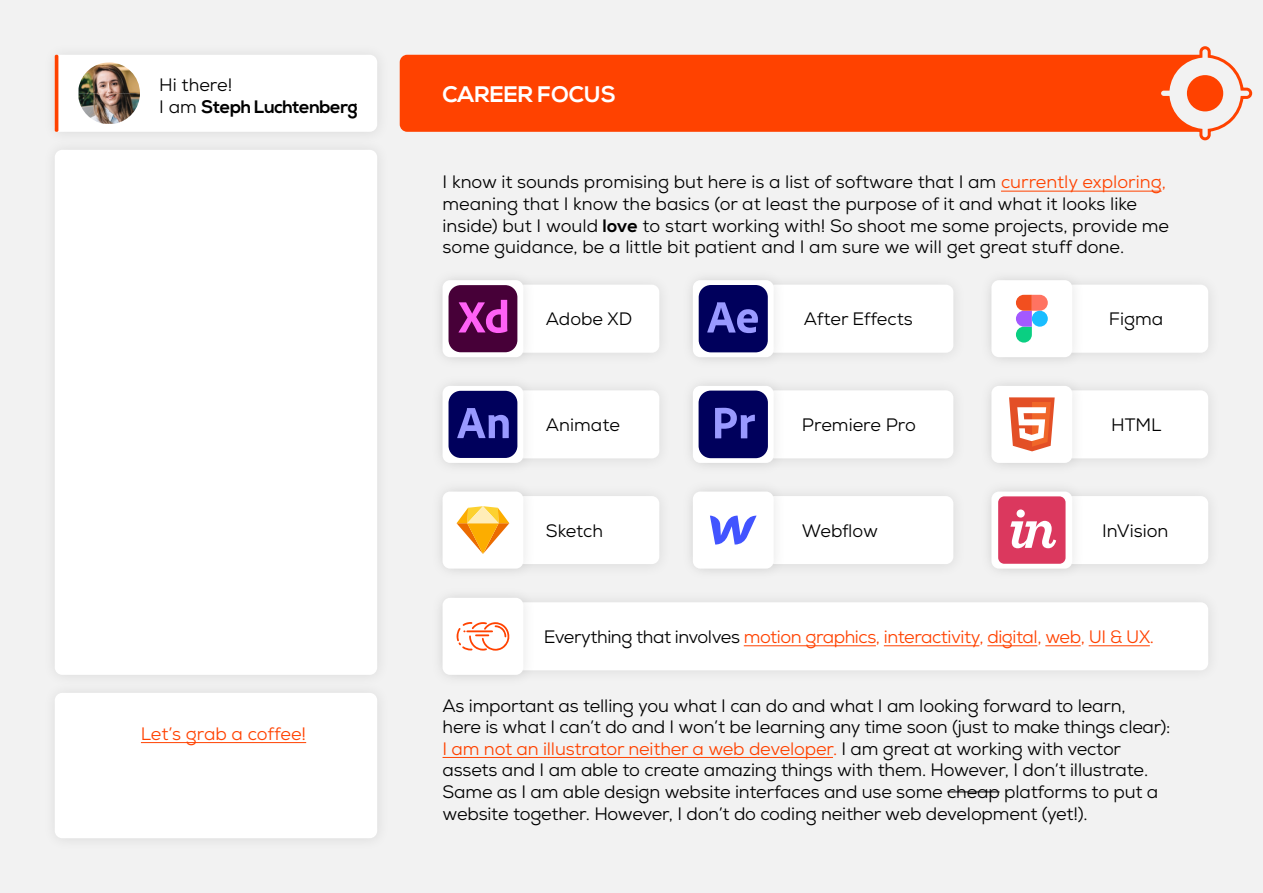
<style>
.page{position:relative;width:1263px;height:893px;background:#fff}
.page>*{position:absolute;margin:0;border:0;box-sizing:border-box;transform-origin:0 0}
.t1{font:700 22.5px "Nexa";color:#fff}
.t2{font:18px/21.6px "Nexa";letter-spacing:-.01em;color:#000}
.t3{font:18px "Nexa";letter-spacing:-.025em;color:#ff4200}
.t4{font:700 18px/22.4px "Nexa";letter-spacing:-.025em;color:#000}
.s1{font-weight:400}
.s2{color:#ff4200}
.s3{font-weight:700}
.s4{color:#000}
</style>
<div class="page">
<div style="left:0;top:0;width:1262px;height:893px;background:#f2f2f2"></div>
<div style="left:42px;top:137px;width:349px;height:551px;background:#ededed"></div>
<div style="left:55px;top:150px;width:322px;height:525px;background:#fff;border-radius:8px"></div>
<div style="left:42px;top:42px;width:349px;height:103px;background:#eee"></div>
<div style="left:54px;top:55px;width:323px;height:77px;background:#fff"></div>
<div style="left:42px;top:680px;width:349px;height:171px;background:#eee"></div>
<div style="left:55px;top:693px;width:322px;height:145px;background:#fff;border-radius:8px"></div>
<div style="left:400px;top:55px;width:808px;height:77px;background:#ff4200;border-radius:8px"></div>
<hr style="left:55px;top:55px;width:3px;height:77px;background:#ff4200;border-radius:2px">
<img style="left:79px;top:62px;width:61px;height:62px">
<hr style="left:442px;top:757px;width:391px;height:1px;background:#ff4200">
<hr style="left:947px;top:791px;width:52px;height:1px;background:#000">
<hr style="left:1001px;top:191px;width:161px;height:1px;background:#ff4200">
<div style="left:447px;top:285px;width:212px;height:68px;background:#fff;border-radius:8px"></div>
<div style="left:430px;top:267px;width:106px;height:104px;background:#000;opacity:.1"></div>
<div style="left:442px;top:280px;width:81px;height:77px;background:#fff;border-radius:8px"></div>
<div style="left:447px;top:390px;width:212px;height:68px;background:#fff;border-radius:8px"></div>
<div style="left:430px;top:373px;width:106px;height:103px;background:#000;opacity:.1"></div>
<div style="left:442px;top:386px;width:81px;height:77px;background:#fff;border-radius:8px"></div>
<div style="left:434px;top:483px;width:238px;height:94px;background:#eee"></div>
<div style="left:447px;top:496px;width:212px;height:68px;background:#fff;border-radius:8px"></div>
<div style="left:430px;top:478px;width:106px;height:104px;background:#000;opacity:.1"></div>
<div style="left:442px;top:492px;width:81px;height:77px;background:#fff;border-radius:8px"></div>
<div style="left:697px;top:285px;width:256px;height:68px;background:#fff;border-radius:8px"></div>
<div style="left:679px;top:267px;width:108px;height:104px;background:#000;opacity:.1"></div>
<div style="left:693px;top:280px;width:81px;height:77px;background:#fff;border-radius:8px"></div>
<div style="left:697px;top:390px;width:256px;height:68px;background:#fff;border-radius:8px"></div>
<div style="left:679px;top:373px;width:108px;height:103px;background:#000;opacity:.1"></div>
<div style="left:693px;top:386px;width:81px;height:77px;background:#fff;border-radius:8px"></div>
<div style="left:684px;top:483px;width:282px;height:94px;background:#eee"></div>
<div style="left:697px;top:496px;width:256px;height:68px;background:#fff;border-radius:8px"></div>
<div style="left:679px;top:478px;width:108px;height:104px;background:#000;opacity:.1"></div>
<div style="left:693px;top:492px;width:81px;height:77px;background:#fff;border-radius:8px"></div>
<div style="left:996px;top:285px;width:212px;height:68px;background:#fff;border-radius:8px"></div>
<div style="left:978px;top:267px;width:107px;height:104px;background:#000;opacity:.1"></div>
<div style="left:991px;top:280px;width:81px;height:77px;background:#fff;border-radius:8px"></div>
<div style="left:996px;top:390px;width:212px;height:68px;background:#fff;border-radius:8px"></div>
<div style="left:978px;top:373px;width:107px;height:103px;background:#000;opacity:.1"></div>
<div style="left:991px;top:386px;width:81px;height:77px;background:#fff;border-radius:8px"></div>
<div style="left:983px;top:483px;width:238px;height:94px;background:#eee"></div>
<div style="left:996px;top:496px;width:212px;height:68px;background:#fff;border-radius:8px"></div>
<div style="left:978px;top:478px;width:107px;height:104px;background:#000;opacity:.1"></div>
<div style="left:991px;top:492px;width:81px;height:77px;background:#fff;border-radius:8px"></div>
<div style="left:434px;top:589px;width:788px;height:95px;background:#eee"></div>
<div style="left:447px;top:602px;width:761px;height:68px;background:#fff;border-radius:8px"></div>
<div style="left:430px;top:585px;width:106px;height:103px;background:#000;opacity:.1"></div>
<div style="left:442px;top:598px;width:81px;height:77px;background:#fff;border-radius:8px"></div>
<hr style="left:744px;top:645px;width:132px;height:1px;background:#ff4200">
<hr style="left:884px;top:645px;width:95px;height:1px;background:#ff4200">
<hr style="left:987px;top:645px;width:50px;height:1px;background:#ff4200">
<hr style="left:1045px;top:645px;width:36px;height:1px;background:#ff4200">
<hr style="left:1089px;top:645px;width:61px;height:1px;background:#ff4200">
<div style="left:448px;top:285px;width:69px;height:67px;background:#470038;border-radius:12px"></div>
<svg style="left:458px;top:300px;width:49px;height:33px"></svg>
<div style="left:448px;top:391px;width:69px;height:67px;background:#00005c;border-radius:12px"></div>
<svg style="left:457px;top:408px;width:52px;height:30px"></svg>
<div style="left:698px;top:391px;width:70px;height:67px;background:#00005c;border-radius:12px"></div>
<svg style="left:715px;top:408px;width:40px;height:30px"></svg>
<div style="left:699px;top:285px;width:69px;height:67px;background:#00005c;border-radius:12px"></div>
<svg style="left:707px;top:302px;width:51px;height:31px"></svg>
<svg style="left:1016px;top:295px;width:32px;height:48px"></svg>
<div style="left:1032px;top:311px;width:16px;height:16px;background:#1abdff;border-radius:50%"></div>
<svg style="left:457px;top:506px;width:52px;height:48px"></svg>
<svg style="left:1009px;top:397px;width:46px;height:54px"></svg>
<div style="left:998px;top:496px;width:67px;height:68px;background:#db385e;border-radius:6px"></div>
<svg style="left:1010px;top:509px;width:46px;height:39px"></svg>
<svg style="left:457px;top:622px;width:53px;height:29px"></svg>
<svg style="left:710px;top:516px;width:46px;height:29px"></svg>
<svg style="left:1156px;top:46px;width:97px;height:95px"></svg>
<div style="left:1187px;top:75px;width:36px;height:36px;background:#ff4200;border-radius:50%"></div>
<hr style="left:141px;top:742px;width:165px;height:1px;background:#ff4200">
<p class="t4" style="left:159px;top:74px;width:200px"><span class="s1">Hi there!<br>I am</span> Steph Luchtenberg</p>
<p class="t1" style="left:442px;top:81px;width:175px">CAREER FOCUS</p>
<p class="t2" style="left:442px;top:171px;width:728px">I know it sounds promising but here is a list of software that I am <span class="s2">currently exploring, </span>meaning that I know the basics (or at least the purpose of it and what it looks like inside) but I would <span class="s3">love</span> to start working with! So shoot me some projects, provide me some guidance, be a little bit patient and I am sure we will get great stuff done.</p>
<p class="t2" style="left:546px;top:308px;width:88px">Adobe XD</p>
<p class="t2" style="left:804px;top:308px;width:110px">After Effects</p>
<p class="t2" style="left:1109px;top:308px;width:56px">Figma</p>
<p class="t2" style="left:546px;top:414px;width:75px">Animate</p>
<p class="t2" style="left:802px;top:414px;width:115px">Premiere Pro</p>
<p class="t2" style="left:1111px;top:414px;width:52px">HTML</p>
<p class="t2" style="left:546px;top:520px;width:59px">Sketch</p>
<p class="t2" style="left:802px;top:520px;width:78px">Webflow</p>
<p class="t2" style="left:1102px;top:520px;width:68px">InVision</p>
<p class="t3" style="left:141px;top:722px;width:167px">Let’s grab a coffee!</p>
<p class="t3" style="left:544px;top:625px;width:611px"><span class="s4">Everything that involves</span> motion graphics, interactivity, digital, web, UI &amp; UX.</p>
<p class="t2" style="left:442px;top:695px;width:729px">As important as telling you what I can do and what I am looking forward to learn,<br>here is what I can’t do and I won’t be learning any time soon (just to make things clear):<br><span class="s2">I am not an illustrator neither a web developer.</span> I am great at working with vector assets and I am able to create amazing things with them. However, I don’t illustrate.<br>Same as I am able design website interfaces and use some cheap platforms to put a website together. However, I don’t do coding neither web development (yet!).</p>
</div>
